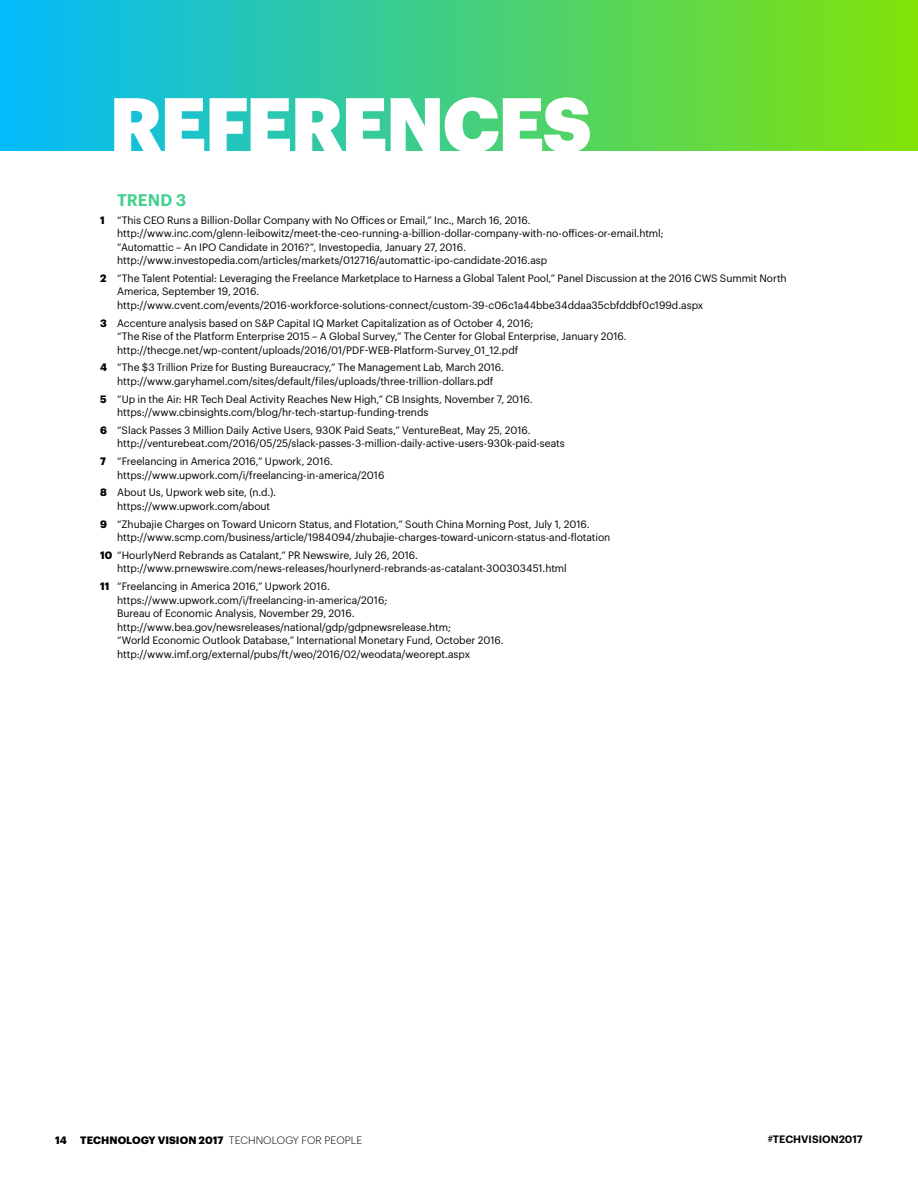
<style>
.page{position:relative;width:918px;height:1188px;background:#fff}
.page>*{position:absolute;margin:0;border:0;box-sizing:border-box;transform-origin:0 0}
.t1{font:900 75px "Graphik";letter-spacing:-.025em;color:#fff}
.t2{font:600 16.5px "Graphik";color:#43cf8c}
.t3{font:10.5px/13.5px "Graphik";letter-spacing:-.005em;color:#000}
.t4{font:700 10.5px "Graphik";letter-spacing:.005em;color:#000}
.t5{font:600 10.5px "Graphik";color:#000}
.s1{font-weight:700}
.s2{font-weight:300}
.s3{font-weight:400}
</style>
<div class="page">
<div style="left:0;top:0;width:918px;height:150px;background:linear-gradient(to right,#02bbfb,#82e308)"></div>
<h1 class="t1" style="left:109px;top:66px;width:484px">REFERENCES</h1>
<h2 class="t2" style="left:117px;top:187px;width:71px">TREND 3</h2>
<p class="t3" style="left:117px;top:212px;width:548px;text-indent:-17px"><span class="s1">1</span> “This CEO Runs a Billion-Dollar Company with No Offices or Email,” Inc., March 16, 2016. http://www.inc.com/glenn-leibowitz/meet-the-ceo-running-a-billion-dollar-company-with-no-offices-or-email.html; “Automattic – An IPO Candidate in 2016?”, Investopedia, January 27, 2016. http://www.investopedia.com/articles/markets/012716/automattic-ipo-candidate-2016.asp</p>
<p class="t3" style="left:117px;top:271px;width:671px;text-indent:-17px"><span class="s1">2</span> “The Talent Potential: Leveraging the Freelance Marketplace to Harness a Global Talent Pool,” Panel Discussion at the 2016 CWS Summit North<br>America, September 19, 2016. http://www.cvent.com/events/2016-workforce-solutions-connect/custom-39-c06c1a44bbe34ddaa35cbfddbf0c199d.aspx</p>
<p class="t3" style="left:117px;top:315px;width:511px;text-indent:-17px"><span class="s1">3</span> Accenture analysis based on S&amp;P Capital IQ Market Capitalization as of October 4, 2016;<br>“The Rise of the Platform Enterprise 2015 – A Global Survey,” The Center for Global Enterprise, January 2016. http://thecge.net/wp-content/uploads/2016/01/PDF-WEB-Platform-Survey_01_12.pdf</p>
<p class="t3" style="left:117px;top:360px;width:389px;text-indent:-17px"><span class="s1">4</span> “The $3 Trillion Prize for Busting Bureaucracy,” The Management Lab, March 2016. http://www.garyhamel.com/sites/default/files/uploads/three-trillion-dollars.pdf</p>
<p class="t3" style="left:117px;top:391px;width:417px;text-indent:-17px"><span class="s1">5</span> “Up in the Air: HR Tech Deal Activity Reaches New High,” CB Insights, November 7, 2016. https://www.cbinsights.com/blog/hr-tech-startup-funding-trends</p>
<p class="t3" style="left:117px;top:423px;width:449px;text-indent:-17px"><span class="s1">6</span> “Slack Passes 3 Million Daily Active Users, 930K Paid Seats,” VentureBeat, May 25, 2016. http://venturebeat.com/2016/05/25/slack-passes-3-million-daily-active-users-930k-paid-seats</p>
<p class="t3" style="left:117px;top:454px;width:269px;text-indent:-17px"><span class="s1">7</span> “Freelancing in America 2016,” Upwork, 2016. https://www.upwork.com/i/freelancing-in-america/2016</p>
<p class="t3" style="left:117px;top:485px;width:160px;text-indent:-17px"><span class="s1">8</span> About Us, Upwork web site, (n.d.). https://www.upwork.com/about</p>
<p class="t3" style="left:117px;top:516px;width:495px;text-indent:-17px"><span class="s1">9</span> “Zhubajie Charges on Toward Unicorn Status, and Flotation,” South China Morning Post, July 1, 2016. http://www.scmp.com/business/article/1984094/zhubajie-charges-toward-unicorn-status-and-flotation</p>
<p class="t3" style="left:117px;top:548px;width:451px;text-indent:-17px"><span class="s1">10</span> “HourlyNerd Rebrands as Catalant,” PR Newswire, July 26, 2016. http://www.prnewswire.com/news-releases/hourlynerd-rebrands-as-catalant-300303451.html</p>
<p class="t3" style="left:117px;top:579px;width:388px;text-indent:-17px"><span class="s1">11</span> “Freelancing in America 2016,” Upwork 2016. https://www.upwork.com/i/freelancing-in-america/2016;<br>Bureau of Economic Analysis, November 29, 2016. http://www.bea.gov/newsreleases/national/gdp/gdpnewsrelease.htm;<br>“World Economic Outlook Database,” International Monetary Fund, October 2016. http://www.imf.org/external/pubs/ft/weo/2016/02/weodata/weorept.aspx</p>
<p class="t4" style="left:55px;top:1132px;width:13px">14</p>
<p class="t4" style="left:80px;top:1132px;width:284px">TECHNOLOGY VISION 2017 <span class="s2">TECHNOLOGY FOR PEOPLE</span></p>
<p class="t5" style="left:768px;top:1131px;width:97px"><span class="s3">#</span>TECHVISION2017</p>
</div>
